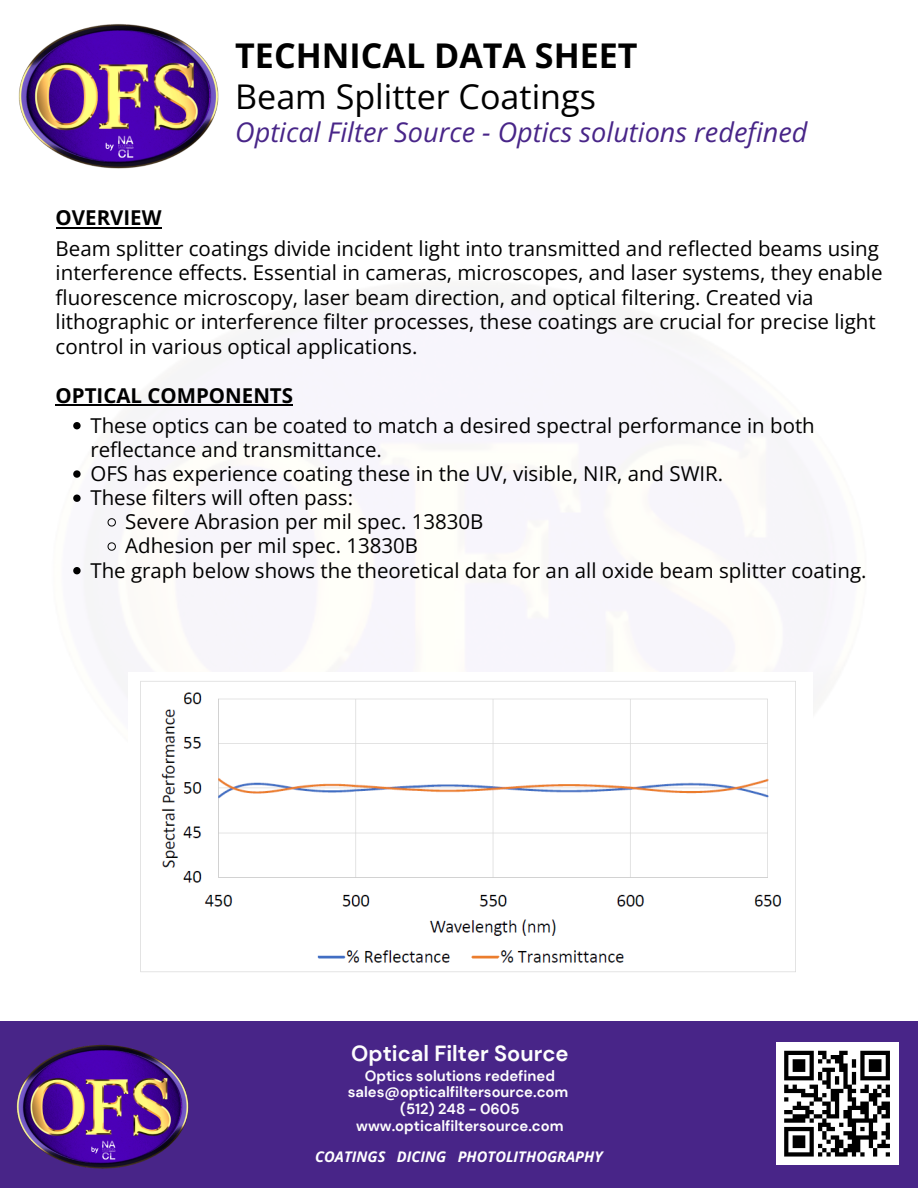
<style>
.page{position:relative;width:918px;height:1188px;background:#fff}
.page>*{position:absolute;margin:0;border:0;box-sizing:border-box;transform-origin:0 0}
.t1{font:34.05px/40.8px "Open Sans";color:#000}
.t2{font:italic 27.15px "Open Sans";color:#482588}
.t3{font:700 21.9px "DM Sans";color:#fdfdfd}
.t4{font:20.55px/24.6px "Open Sans";color:#000}
.t5{font:20.4px "Open Sans";color:#000}
.t6{font:700 20.4px "Open Sans";color:#000}
.t7{font:700 14.85px "DM Sans";color:#fdfdfd}
.t8{font:italic 700 14.7px "Open Sans";color:#fff}
.s1{font-weight:700}
</style>
<div class="page">
<div style="left:0;top:1021px;width:918px;height:167px;background:#482588"></div>
<img style="left:18px;top:24px;width:201px;height:145px">
<img style="left:16px;top:1044px;width:173px;height:125px">
<div style="left:776px;top:1042px;width:122px;height:123px;background:#fff"></div>
<svg style="left:784px;top:1051px;width:106px;height:106px"></svg>
<hr style="left:56px;top:227px;width:106px;height:1px;background:#000">
<hr style="left:56px;top:404px;width:237px;height:2px;background:#000">
<svg style="left:73px;top:422px;width:8px;height:7px"></svg>
<svg style="left:73px;top:470px;width:8px;height:8px"></svg>
<svg style="left:73px;top:495px;width:8px;height:7px"></svg>
<svg style="left:108px;top:518px;width:8px;height:8px"></svg>
<svg style="left:108px;top:542px;width:8px;height:9px"></svg>
<svg style="left:73px;top:567px;width:8px;height:7px"></svg>
<img style="left:140px;top:681px;width:656px;height:291px">
<p class="t1" style="left:235px;top:35px;width:404px"><span class="s1">TECHNICAL DATA SHEET<br></span>Beam Splitter Coatings</p>
<p class="t2" style="left:235px;top:113px;width:574px">Optical Filter Source - Optics solutions redefined</p>
<p class="t6" style="left:56px;top:204px;width:107px">OVERVIEW</p>
<p class="t4" style="left:56px;top:235px;width:828px">Beam splitter coatings divide incident light into transmitted and reflected beams using interference effects. Essential in cameras, microscopes, and laser systems, they enable fluorescence microscopy, laser beam direction, and optical filtering. Created via lithographic or interference filter processes, these coatings are crucial for precise light control in various optical applications.</p>
<p class="t6" style="left:56px;top:381px;width:239px">OPTICAL COMPONENTS</p>
<p class="t5" style="left:90px;top:411px;width:726px">These optics can be coated to match a desired spectral performance in both</p>
<p class="t5" style="left:90px;top:435px;width:293px">reflectance and transmittance.</p>
<p class="t5" style="left:90px;top:459px;width:634px">OFS has experience coating these in the UV, visible, NIR, and SWIR.</p>
<p class="t5" style="left:90px;top:483px;width:264px">These filters will often pass:</p>
<p class="t5" style="left:125px;top:508px;width:360px">Severe Abrasion per mil spec. 13830B</p>
<p class="t5" style="left:125px;top:532px;width:294px">Adhesion per mil spec. 13830B</p>
<p class="t5" style="left:90px;top:556px;width:778px">The graph below shows the theoretical data for an all oxide beam splitter coating.</p>
<p class="t3" style="left:351px;top:1040px;width:219px">Optical Filter Source</p>
<h1 class="t7" style="left:365px;top:1066px;width:192px">Optics solutions redefined</h1>
<p class="t7" style="left:348px;top:1083px;width:222px">sales@opticalfiltersource.com</p>
<p class="t7" style="left:400px;top:1100px;width:121px">(512) 248 - 0605</p>
<p class="t7" style="left:356px;top:1116px;width:209px">www.opticalfiltersource.com</p>
<p class="t8" style="left:315px;top:1147px;width:289px">COATINGS DICING PHOTOLITHOGRAPHY</p>
</div>
